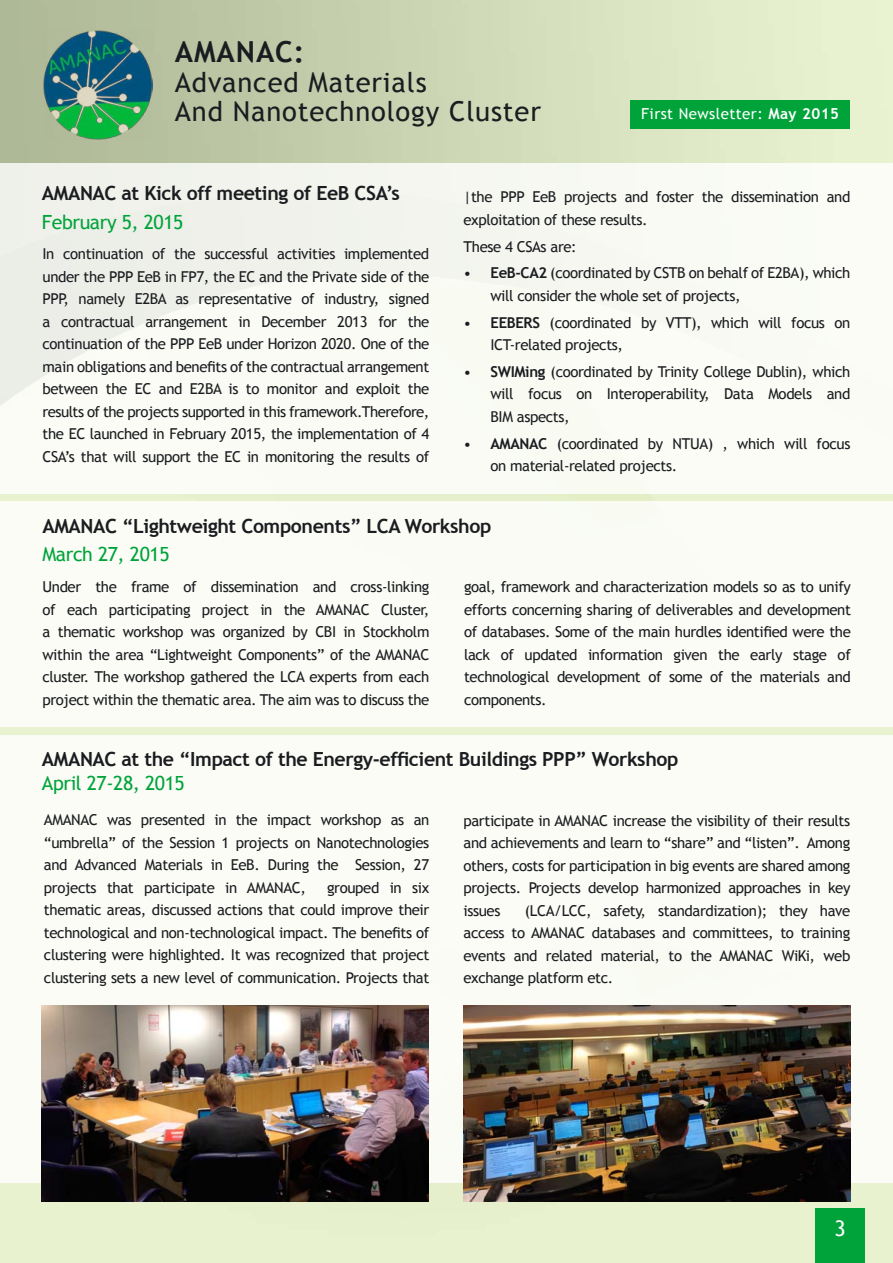
<style>
.page{position:relative;width:893px;height:1263px;background:#fff}
.page>*{position:absolute;margin:0;border:0;box-sizing:border-box;transform-origin:0 0}
.t1{font:700 28.95px "Trebuchet MS";letter-spacing:.03em;color:#1b1c20}
.t2{font:27.45px/29.2px "Trebuchet MS";letter-spacing:.03em;color:#1b1c20}
.t3{font:21.6px "Trebuchet MS";color:#fff}
.t4{font:700 19.5px "Trebuchet MS";letter-spacing:-.02em;color:#1b1c20}
.t5{font:19.5px "Trebuchet MS";letter-spacing:-.02em;color:#00a33a}
.t6{font:15.15px "Trebuchet MS";letter-spacing:.03em;color:#fff}
.t7{font:15px/22.5px "Trebuchet MS";letter-spacing:-.025em;color:#1b1c20;text-align:justify}
.s1{font-weight:700}
</style>
<div class="page">
<img style="left:0;top:0;width:893px;height:1263px">
<div style="left:815px;top:1208px;width:50px;height:55px;background:#00a33a"></div>
<div style="left:0;top:502px;width:893px;height:225px;background:#fafcf5"></div>
<div style="left:0;top:735px;width:893px;height:447px;background:#fafcf5"></div>
<img style="left:463px;top:1006px;width:387px;height:195px">
<img style="left:42px;top:1006px;width:387px;height:195px">
<img style="left:43px;top:30px;width:110px;height:110px">
<div style="left:631px;top:101px;width:219px;height:28px;background:#00a33a"></div>
<div style="left:0;top:164px;width:893px;height:330px;background:linear-gradient(to right,#f2f4ee,#fbfdf6)"></div>
<h1 class="t1" style="left:175px;top:34px;width:131px">AMANAC:</h1>
<h2 class="t2" style="left:175px;top:68px;width:368px">Advanced Materials<br>And Nanotechnology Cluster</h2>
<p class="t6" style="left:641px;top:105px;width:199px">First Newsletter: <span class="s1">May 2015</span></p>
<h3 class="t4" style="left:42px;top:181px;width:360px">AMANAC at Kick off meeting of EeB CSA’s</h3>
<h3 class="t5" style="left:42px;top:210px;width:143px">February 5, 2015</h3>
<p class="t7" style="left:43px;top:243px;width:388px">I n continuation of the successful activities implemented under the PPP</p>
<p class="t7" style="left:43px;top:265px;width:388px;text-indent:95px">EeB in FP7, the EC and the Private side of the PPP, namely E2BA as representative of industry, signed a contractual arrangement in December 2013 for the continuation of the PPP EeB under Horizon 2020. One of the main obligations and benefits of the contractual arrangement between the EC and E2BA is to monitor and exploit the results of the projects supported in this framework.Therefore, the EC launched in February 2015, the implementation of 4<br>CSA’s that will support the EC in monitoring the results of</p>
<p class="t7" style="left:463px;top:186px;width:388px;text-indent:69px">EeB projects and foster the dissemination and exploitation of these results.</p>
<p class="t7" style="left:463px;top:235px;width:115px">These 4 CSAs are:</p>
<p class="t7" style="left:490px;top:262px;width:361px;text-indent:-27px">• <span class="s1">EeB-CA2</span> (coordinated by CSTB on behalf of E2BA), which will consider the whole set of projects,</p>
<p class="t7" style="left:490px;top:311px;width:361px;text-indent:-27px">• <span class="s1">EEBERS</span> (coordinated by VTT), which will focus on<br>I CT-related projects,</p>
<p class="t7" style="left:490px;top:361px;width:361px;text-indent:-27px">• <span class="s1">SWIMing</span> (coordinated by Trinity College Dublin), which will focus on I nteroperability, Data Models and BIM aspects,</p>
<p class="t7" style="left:490px;top:432px;width:361px;text-indent:-27px">• <span class="s1">AMANAC</span> (coordinated by NTUA) , which will focus on material-related projects.</p>
<p class="t7" style="left:463px;top:186px;width:46px">|the PPP</p>
<h3 class="t4" style="left:43px;top:513px;width:450px">AMANAC “Lightweight Components” LCA Workshop</h3>
<h3 class="t5" style="left:43px;top:542px;width:129px">March 27, 2015</h3>
<p class="t7" style="left:43px;top:576px;width:388px">Under the frame of dissemination and cross-linking of each participating project in the AMANAC Cluster, a thematic workshop was organized by CBI in Stockholm within the area “Lightweight Components” of the AMANAC cluster. The workshop gathered the LCA experts from each project within the thematic area. The aim was to discuss the</p>
<p class="t7" style="left:464px;top:576px;width:388px">goal, framework and characterization models so as to unify efforts concerning sharing of deliverables and development of databases. Some of the main hurdles identified were the lack of updated information given the early stage of technological development of some of the materials and components.</p>
<h3 class="t4" style="left:42px;top:747px;width:638px">AMANAC at the “Impact of the Energy-efficient Buildings PPP” Workshop</h3>
<h3 class="t5" style="left:42px;top:772px;width:144px">April 27-28, 2015</h3>
<p class="t7" style="left:44px;top:809px;width:387px">AMANAC was presented in the impact workshop as an “umbrella” of the Session 1 projects on Nanotechnologies and Advanced Materials in EeB. During the Session, 27 projects that participate in AMANAC,</p>
<p class="t7" style="left:463px;top:809px;width:388px">participate in AMANAC increase the visibility of their results and achievements and learn to “share” and “listen”. Among others, costs for participation in big events are shared among projects. Projects develop harmonized approaches in key issues</p>
<p class="t7" style="left:44px;top:876px;width:387px;text-indent:283px">grouped in six thematic areas, discussed actions that could improve their technological and non-technological impact. The benefits of clustering were highlighted. It was recognized that project clustering sets a new level of communication. Projects that</p>
<p class="t7" style="left:463px;top:899px;width:388px;text-indent:61px">(LCA/LCC, safety, standardization); they have access to AMANAC databases and committees, to training events and related material, to the AMANAC WiKi, web exchange platform etc.</p>
<h3 class="t3" style="left:834px;top:1216px;width:13px">3</h3>
</div>
